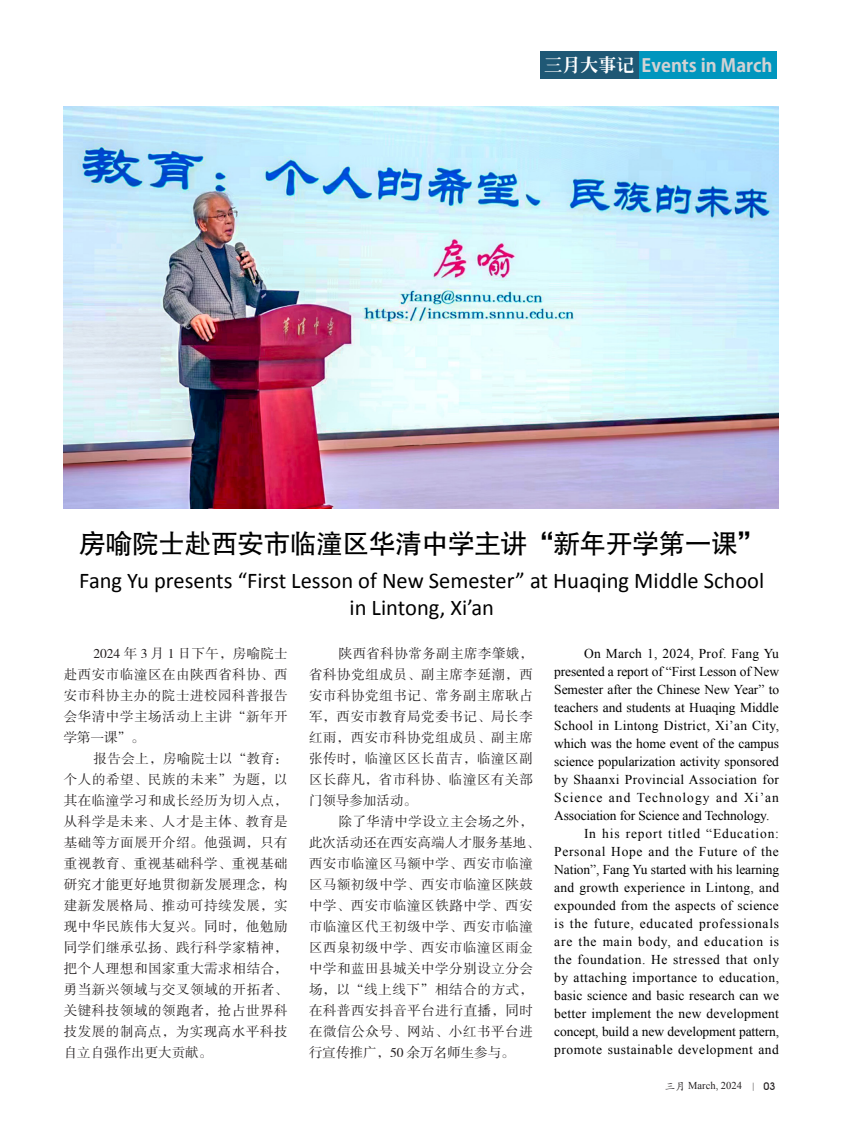
<style>
.page{position:relative;width:842px;height:1127px;background:#fff}
.page>*{position:absolute;margin:0;border:0;box-sizing:border-box;transform-origin:0 0}
.标题CN{font:27px "FZHTJW GB1 0";letter-spacing:-.025em;color:#000}
.标题EN{font:22.5px "Calibri";color:#000}
.栏目CN{font:700 18px "Koz Go Pr 6 N";color:#d1d2d4}
.正文EN{font:13.5px/18px "Times New Roman";letter-spacing:-.01em;color:#000;text-align:justify}
.正文CN3{font:13.5px/21px "FZSSJW GB1 0";letter-spacing:.04em;color:#231f20;text-align:justify}
.t1{font:10.5px "Times New Roman";color:#231f20}
.s1{font-family:"CT Lao Song SJ";font-weight:400;color:#fff}
.s2{font-family:"FZKTJW GB1 0"}
.s3{font-size:9px}
.s4{font-family:"Avant Garde IT Cby BT";font-weight:500}
</style>
<div class="page">
<div style="left:541px;top:52px;width:99px;height:27px;background:#1f5875"></div>
<div style="left:639px;top:52px;width:138px;height:27px;background:#0096be"></div>
<img style="left:64px;top:106px;width:714px;height:402px">
<p class="栏目CN" style="left:544px;top:55px;width:230px"><span class="s1">三月大事记</span> Events in March</p>
<p class="标题CN" style="left:79px;top:529px;width:687px">房喻院士赴西安市临潼区华清中学主讲“新年开学第一课”</p>
<p class="标题EN" style="left:79px;top:567px;width:686px">Fang Yu presents “First Lesson of New Semester” at Huaqing Middle School</p>
<p class="标题EN" style="left:350px;top:594px;width:146px">in Lintong, Xi’an</p>
<p class="正文CN3" style="left:64px;top:643px;width:225px;text-indent:30px">2024 年 3 月 1 日下午，房喻院士赴西安市临潼区在由陕西省科协、西安市科协主办的院士进校园科普报告会华清中学主场活动上主讲“新年开学第一课”。</p>
<p class="正文CN3" style="left:64px;top:748px;width:225px;text-indent:30px">报告会上，房喻院士以“教育：个人的希望、民族的未来”为题，以其在临潼学习和成长经历为切入点，从科学是未来、人才是主体、教育是基础等方面展开介绍。他强调，只有重视教育、重视基础科学、重视基础研究才能更好地贯彻新发展理念，构建新发展格局、推动可持续发展，实现中华民族伟大复兴。同时，他勉励同学们继承弘扬、践行科学家精神，把个人理想和国家重大需求相结合，勇当新兴领域与交叉领域的开拓者、关键科技领域的领跑者，抢占世界科技发展的制高点，为实现高水平科技自立自强作出更大贡献。</p>
<p class="正文CN3" style="left:309px;top:643px;width:225px;text-indent:30px">陕西省科协常务副主席李肇娥，省科协党组成员、副主席李延潮，西安市科协党组书记、常务副主席耿占军，西安市教育局党委书记、局长李红雨，西安市科协党组成员、副主席张传时，临潼区区长苗吉，临潼区副区长薛凡，省市科协、临潼区有关部门领导参加活动。</p>
<p class="正文CN3" style="left:309px;top:811px;width:232px;text-align:left;text-indent:30px">除了华清中学设立主会场之外，此次活动还在西安高端人才服务基地、西安市临潼区马额中学、西安市临潼区马额初级中学、西安市临潼区陕鼓中学、西安市临潼区铁路中学、西安市临潼区代王初级中学、西安市临潼区西泉初级中学、西安市临潼区雨金中学和蓝田县城关中学分别设立分会场，以“线上线下”相结合的方式，在科普西安抖音平台进行直播，同时在微信公众号、网站、小红书平台进行宣传推广，50 余万名师生参与。</p>
<p class="正文EN" style="left:554px;top:644px;width:226px;text-indent:30px">On March 1, 2024, Prof. Fang Yu presented a report of “First Lesson of New Semester after the Chinese New Year” to teachers and students at Huaqing Middle School in Lintong District, Xi’an City, which was the home event of the campus science popularization activity sponsored by Shaanxi Provincial Association for Science and Technology and Xi’an Association for Science and Technology.</p>
<p class="正文EN" style="left:554px;top:824px;width:226px;text-indent:30px">In his report titled “Education:<br>Personal Hope and the Future of the Nation”, Fang Yu started with his learning and growth experience in Lintong, and expounded from the aspects of science is the future, educated professionals are the main body, and education is the foundation. He stressed that only by attaching importance to education, basic science and basic research can we better implement the new development concept, build a new development pattern, promote sustainable development and</p>
<p class="t1" style="left:665px;top:1079px;width:112px"><span class="s2">三月</span> March, 2024 <span class="s3">|</span> <span class="s4">03</span></p>
</div>
